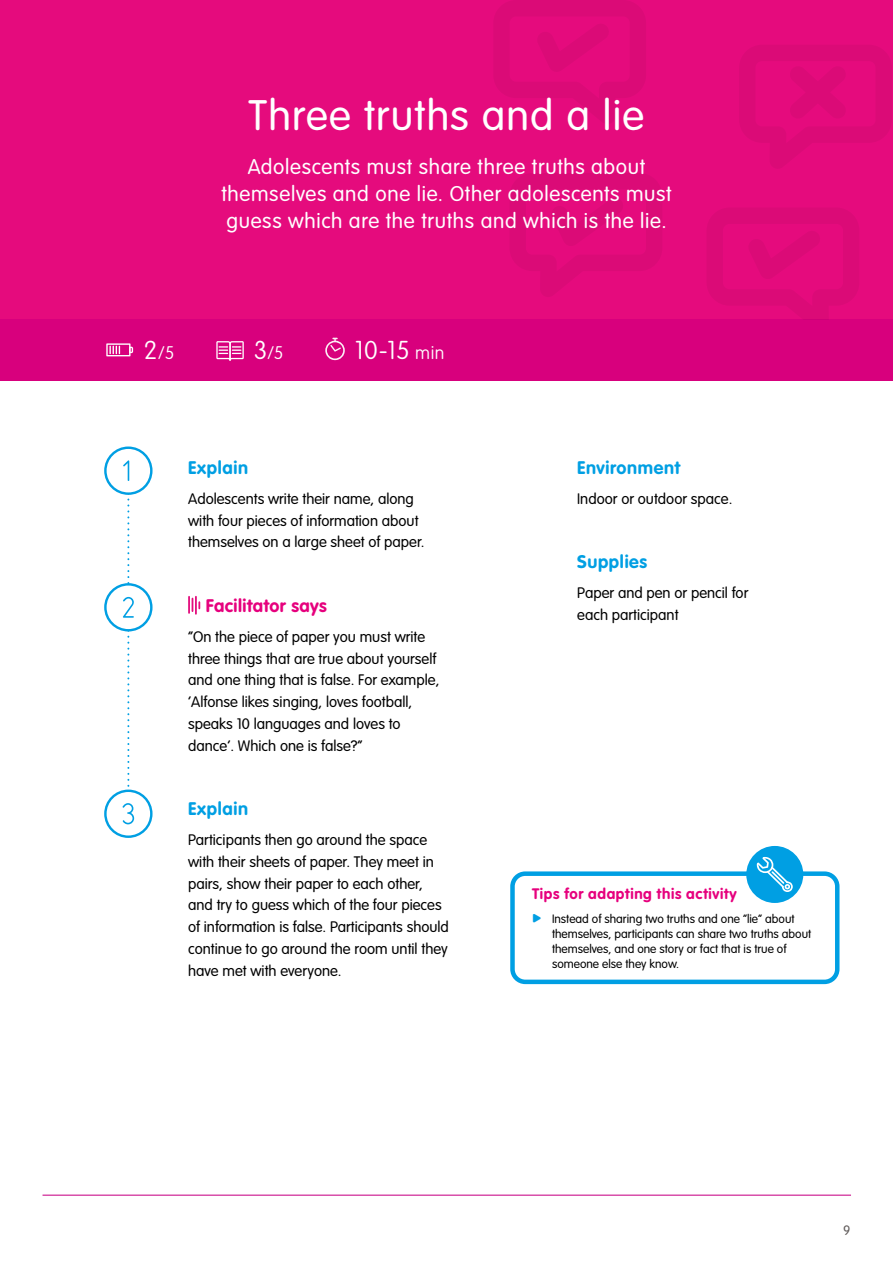
<style>
.page{position:relative;width:893px;height:1263px;background:#fff}
.page>*{position:absolute;margin:0;border:0;box-sizing:border-box;transform-origin:0 0}
.t1{font:300 42px "VAG Rounded";letter-spacing:.03em;color:#fff}
.t2{font:100 25.5px "VAG Rounded";color:#fff}
.t3{font:300 21px/27px "VAG Rounded";letter-spacing:.03em;color:#fff;text-align:center}
.t4{font:700 18px "VAG Rounded";letter-spacing:.035em;color:#009fe3}
.t5{font:700 18px "VAG Rounded";letter-spacing:.025em;color:#e6007d}
.t6{font:100 18px "VAG Rounded";color:#fff}
.t7{font:300 15px/21.8px "VAG Rounded";color:#000}
.t8{font:700 15px "VAG Rounded";letter-spacing:.04em;color:#e6007d}
.t9{font:300 13.5px "VAG Rounded";color:#625d5c}
.t10{font:300 12px/15px "VAG Rounded";color:#000}
.s1{font-size:25.5px}
.s2{font-size:18px}
.s3{color:#009fe3}
</style>
<div class="page">
<hr style="left:43px;top:1194px;width:808px;height:2px;background:#cb148d">
<div style="left:0;top:0;width:893px;height:319px;background:#e50b7d"></div>
<div style="left:0;top:319px;width:893px;height:62px;background:#d8007d"></div>
<svg style="left:188px;top:597px;width:12px;height:17px"></svg>
<div style="left:510px;top:871px;width:329px;height:113px;border:4px solid #009fe3;border-radius:13px"></div>
<svg style="left:216px;top:341px;width:28px;height:20px"></svg>
<svg style="left:106px;top:343px;width:27px;height:13px"></svg>
<svg style="left:325px;top:338px;width:20px;height:22px"></svg>
<div style="left:104px;top:583px;width:49px;height:48px;border:2px solid #009fe3;border-radius:50%"></div>
<div style="left:104px;top:789px;width:49px;height:49px;border:2px solid #009fe3;border-radius:50%"></div>
<div style="left:104px;top:446px;width:49px;height:49px;border:2px solid #009fe3;border-radius:50%"></div>
<svg style="left:123px;top:460px;width:11px;height:364px"></svg>
<div style="left:746px;top:846px;width:57px;height:57px;background:#009fe3;border-radius:50%"></div>
<svg style="left:756px;top:856px;width:37px;height:36px"></svg>
<h1 class="t1" style="left:249px;top:91px;width:397px">Three truths and a lie</h1>
<h3 class="t3" style="left:221px;top:154px;width:452px">Adolescents must share three truths about themselves and one lie. Other adolescents must guess which are the truths and which is the lie.</h3>
<p class="t6" style="left:144px;top:342px;width:32px"><span class="s1">2</span>/5</p>
<p class="t6" style="left:254px;top:342px;width:31px"><span class="s1">3</span>/5</p>
<h2 class="t2" style="left:355px;top:335px;width:91px">10-15 <span class="s2">min</span></h2>
<p class="t4" style="left:188px;top:457px;width:61px">Explain</p>
<p class="t7" style="left:188px;top:488px;width:238px">Adolescents write their name, along with four pieces of information about themselves on a large sheet of paper.</p>
<p class="t5" style="left:206px;top:595px;width:123px">Facilitator says</p>
<p class="t7" style="left:188px;top:626px;width:253px">“On the piece of paper you must write three things that are true about yourself and one thing that is false. For example, ‘Alfonse likes singing, loves football, speaks 10 languages and loves to dance’. Which one is false?”</p>
<p class="t4" style="left:188px;top:798px;width:61px">Explain</p>
<p class="t7" style="left:188px;top:829px;width:262px">Participants then go around the space with their sheets of paper. They meet in pairs, show their paper to each other, and try to guess which of the four pieces of information is false. Participants should continue to go around the room until they have met with everyone.</p>
<p class="t4" style="left:577px;top:457px;width:104px">Environment</p>
<p class="t7" style="left:577px;top:488px;width:157px">Indoor or outdoor space.</p>
<p class="t4" style="left:577px;top:551px;width:72px">Supplies</p>
<p class="t7" style="left:577px;top:583px;width:173px">Paper and pen or pencil for each participant</p>
<p class="t8" style="left:532px;top:885px;width:206px">Tips for adapting this activity</p>
<p class="t10" style="left:552px;top:911px;width:261px;text-indent:-20px"><span class="s3">•</span> Instead of sharing two truths and one “lie” about themselves, participants can share two truths about themselves, and one story or fact that is true of someone else they know.</p>
<p class="t9" style="left:843px;top:1223px;width:9px">9</p>
</div>
